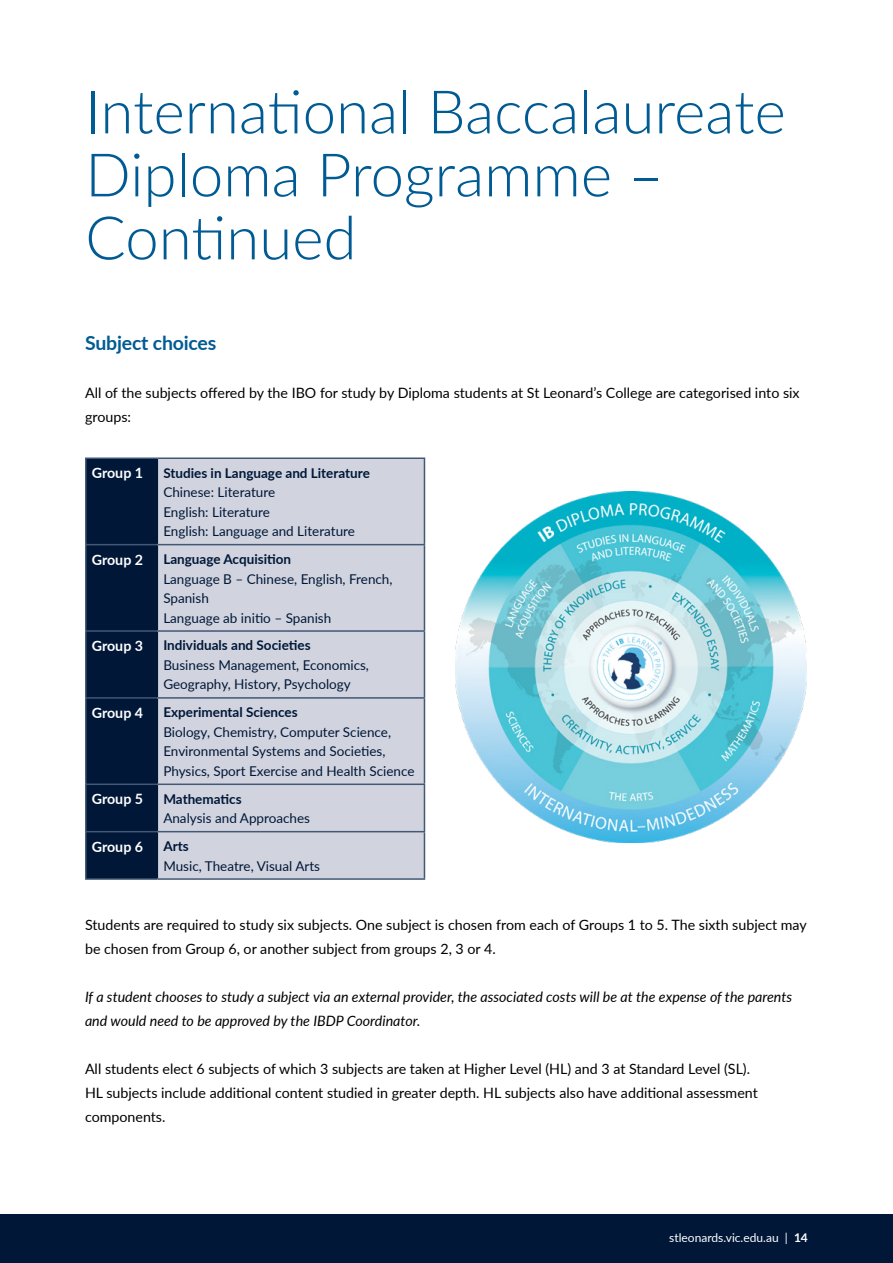
<style>
.page{position:relative;width:893px;height:1263px;background:#fff}
.page>*{position:absolute;margin:0;border:0;box-sizing:border-box;transform-origin:0 0}
.t1{font:300 60px/63px "Lato";color:#005b94}
.t2{font:700 19.5px "Lato";letter-spacing:-.01em;color:#005b94}
.t3{font:14.25px/24px "Lato";color:#000}
.t4{font:italic 14.25px/24px "Lato";color:#000}
.t5{font:700 14.25px "Lato";letter-spacing:-.005em;color:#fff}
.t6{font:13.5px/19.5px "Lato";color:#001738}
.t7{font:700 13.5px "Lato";color:#001738}
.t8{font:12px "Lato";color:#fff}
.s1{font-weight:700}
</style>
<div class="page">
<div style="left:0;top:1214px;width:893px;height:49px;background:#001738"></div>
<div style="left:87px;top:459px;width:70px;height:419px;background:#001738"></div>
<div style="left:158px;top:459px;width:266px;height:419px;background:#d1d4de"></div>
<hr style="left:85px;top:457px;width:72px;height:2px;background:#425875">
<hr style="left:85px;top:459px;width:2px;height:85px;background:#425875">
<hr style="left:85px;top:544px;width:72px;height:1px;background:#425875">
<hr style="left:85px;top:545px;width:2px;height:85px;background:#425875">
<hr style="left:85px;top:630px;width:72px;height:2px;background:#425875">
<hr style="left:85px;top:632px;width:2px;height:65px;background:#425875">
<hr style="left:85px;top:697px;width:72px;height:2px;background:#425875">
<hr style="left:85px;top:699px;width:2px;height:84px;background:#425875">
<hr style="left:85px;top:783px;width:72px;height:2px;background:#425875">
<hr style="left:85px;top:785px;width:2px;height:46px;background:#425875">
<hr style="left:85px;top:831px;width:72px;height:1px;background:#425875">
<hr style="left:85px;top:832px;width:2px;height:46px;background:#425875">
<hr style="left:85px;top:878px;width:72px;height:2px;background:#425875">
<hr style="left:157px;top:457px;width:268px;height:2px;background:#425875">
<hr style="left:424px;top:459px;width:1px;height:85px;background:#425875">
<hr style="left:157px;top:544px;width:268px;height:1px;background:#425875">
<hr style="left:424px;top:545px;width:1px;height:85px;background:#425875">
<hr style="left:157px;top:630px;width:268px;height:2px;background:#425875">
<hr style="left:424px;top:632px;width:1px;height:65px;background:#425875">
<hr style="left:157px;top:697px;width:268px;height:2px;background:#425875">
<hr style="left:424px;top:699px;width:1px;height:84px;background:#425875">
<hr style="left:157px;top:783px;width:268px;height:2px;background:#425875">
<hr style="left:424px;top:785px;width:1px;height:46px;background:#425875">
<hr style="left:157px;top:831px;width:268px;height:1px;background:#425875">
<hr style="left:424px;top:832px;width:1px;height:46px;background:#425875">
<hr style="left:157px;top:878px;width:268px;height:2px;background:#425875">
<hr style="left:157px;top:459px;width:1px;height:85px;background:#001738">
<hr style="left:157px;top:545px;width:1px;height:85px;background:#001738">
<hr style="left:157px;top:632px;width:1px;height:65px;background:#001738">
<hr style="left:157px;top:699px;width:1px;height:84px;background:#001738">
<hr style="left:157px;top:785px;width:1px;height:46px;background:#001738">
<hr style="left:157px;top:832px;width:1px;height:46px;background:#001738">
<img style="left:455px;top:491px;width:352px;height:352px">
<h1 class="t1" style="left:85px;top:78px;width:702px">International Baccalaureate<br>Diploma Programme –<br>Continued</h1>
<h2 class="t2" style="left:85px;top:328px;width:133px">Subject choices</h2>
<p class="t3" style="left:85px;top:380px;width:716px">All of the subjects offered by the IBO for study by Diploma students at St Leonard’s College are categorised into six groups:</p>
<p class="t5" style="left:92px;top:462px;width:53px">Group 1</p>
<p class="t7" style="left:163px;top:463px;width:208px">Studies in Language and Literature</p>
<p class="t6" style="left:163px;top:482px;width:193px">Chinese: Literature<br>English: Literature<br>English: Language and Literature</p>
<p class="t5" style="left:92px;top:549px;width:53px">Group 2</p>
<p class="t7" style="left:163px;top:549px;width:129px">Language Acquisition</p>
<p class="t6" style="left:163px;top:568px;width:231px">Language B – Chinese, English, French,<br>Spanish<br>Language ab initio – Spanish</p>
<p class="t5" style="left:92px;top:635px;width:53px">Group 3</p>
<p class="t7" style="left:163px;top:635px;width:149px">Individuals and Societies</p>
<p class="t6" style="left:163px;top:655px;width:207px">Business Management, Economics,<br>Geography, History, Psychology</p>
<p class="t5" style="left:92px;top:702px;width:53px">Group 4</p>
<p class="t7" style="left:163px;top:702px;width:136px">Experimental Sciences</p>
<p class="t6" style="left:163px;top:721px;width:253px">Biology, Chemistry, Computer Science,<br>Environmental Systems and Societies,<br>Physics, Sport Exercise and Health Science</p>
<p class="t5" style="left:92px;top:788px;width:53px">Group 5</p>
<p class="t7" style="left:163px;top:789px;width:80px">Mathematics</p>
<p class="t6" style="left:163px;top:808px;width:148px">Analysis and Approaches</p>
<p class="t5" style="left:92px;top:836px;width:53px">Group 6</p>
<p class="t7" style="left:163px;top:836px;width:27px">Arts</p>
<p class="t6" style="left:163px;top:855px;width:158px">Music, Theatre, Visual Arts</p>
<p class="t3" style="left:85px;top:912px;width:723px">Students are required to study six subjects. One subject is chosen from each of Groups 1 to 5. The sixth subject may be chosen from Group 6, or another subject from groups 2, 3 or 4.</p>
<p class="t4" style="left:85px;top:984px;width:709px">If a student chooses to study a subject via an external provider, the associated costs will be at the expense of the parents and would need to be approved by the IBDP Coordinator.</p>
<p class="t3" style="left:85px;top:1056px;width:674px">All students elect 6 subjects of which 3 subjects are taken at Higher Level (HL) and 3 at Standard Level (SL).<br>HL subjects include additional content studied in greater depth. HL subjects also have additional assessment components.</p>
<p class="t8" style="left:669px;top:1229px;width:140px">stleonards.vic.edu.au | <span class="s1">14</span></p>
</div>
